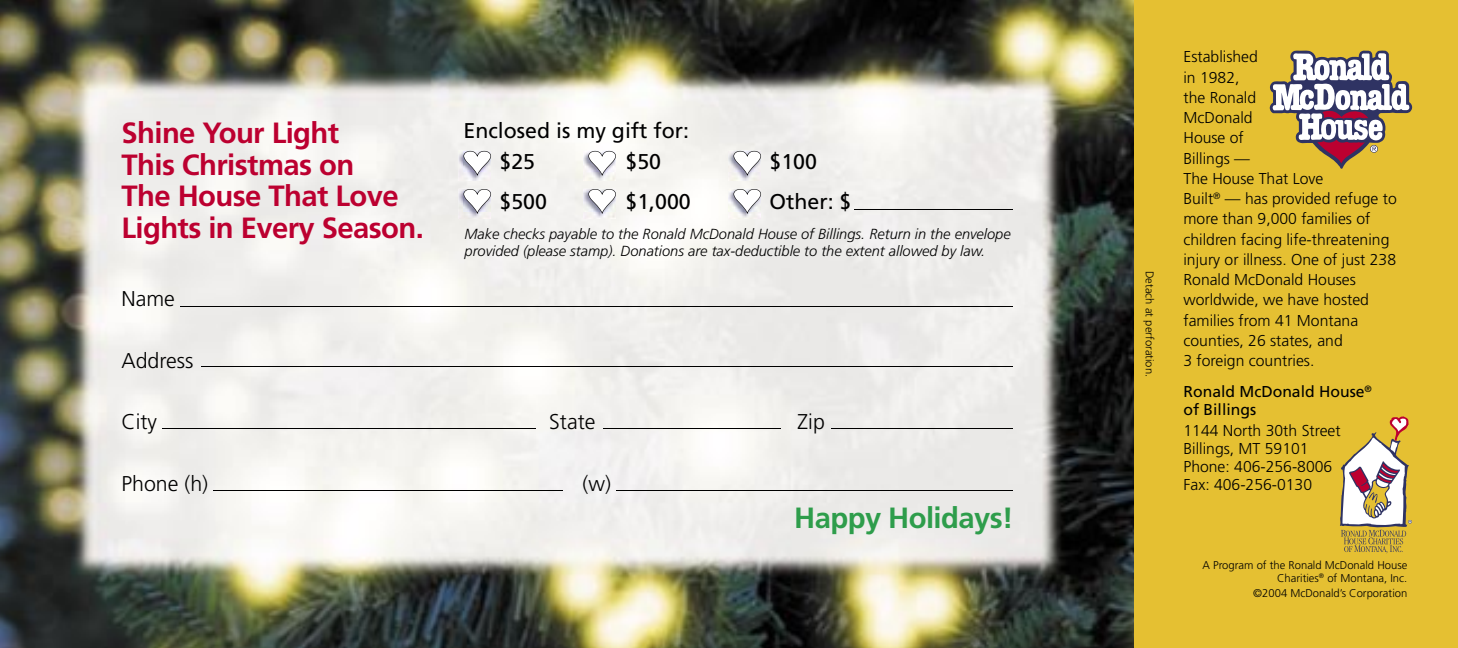
<style>
.page{position:relative;width:1458px;height:648px;background:#fff}
.page>*{position:absolute;margin:0;border:0;box-sizing:border-box;transform-origin:0 0}
.t1{font:700 29.25px/31.5px "Frutiger";letter-spacing:-.02em;color:#bc0030}
.t2{font:700 29.25px "Frutiger";letter-spacing:-.02em;color:#2e9d4b}
.t3{font:21.38px/31.5px "Frutiger";color:#000}
.t4{font:300 21.38px "Frutiger";color:#000}
.t5{font:300 15.75px/20.2px "Frutiger";color:#000}
.t6{font:15.75px/18px "Frutiger";color:#000}
.t7{font:italic 300 14.62px/16.9px "Frutiger";color:#000}
.t8{font:300 11.25px/13.5px "Frutiger";color:#000;text-align:right}
</style>
<div class="page">
<img style="left:0;top:0;width:1134px;height:648px">
<div style="left:1134px;top:0;width:324px;height:648px;background:#e5c032"></div>
<svg style="left:1270px;top:51px;width:142px;height:118px"></svg>
<svg style="left:1340px;top:416px;width:72px;height:137px"></svg>
<img style="left:458px;top:151px;width:33px;height:30px">
<svg style="left:463px;top:151px;width:28px;height:25px"></svg>
<img style="left:583px;top:151px;width:33px;height:30px">
<img style="left:583px;top:152px;width:5px;height:19px">
<svg style="left:588px;top:151px;width:28px;height:25px"></svg>
<img style="left:728px;top:151px;width:33px;height:30px">
<img style="left:728px;top:152px;width:5px;height:19px">
<svg style="left:733px;top:151px;width:28px;height:25px"></svg>
<hr style="left:854px;top:209px;width:158px;height:1px;background:#000">
<img style="left:458px;top:189px;width:33px;height:30px">
<svg style="left:463px;top:189px;width:28px;height:25px"></svg>
<img style="left:583px;top:189px;width:33px;height:30px">
<img style="left:583px;top:191px;width:5px;height:20px">
<svg style="left:588px;top:189px;width:28px;height:25px"></svg>
<img style="left:728px;top:189px;width:33px;height:30px">
<img style="left:728px;top:191px;width:5px;height:20px">
<svg style="left:733px;top:189px;width:28px;height:25px"></svg>
<hr style="left:180px;top:306px;width:832px;height:1px;background:#000">
<hr style="left:201px;top:367px;width:811px;height:1px;background:#000">
<hr style="left:162px;top:428px;width:374px;height:1px;background:#000">
<hr style="left:603px;top:428px;width:178px;height:1px;background:#000">
<hr style="left:831px;top:428px;width:181px;height:1px;background:#000">
<hr style="left:213px;top:490px;width:349px;height:1px;background:#000">
<hr style="left:616px;top:490px;width:396px;height:1px;background:#000">
<h1 class="t1" style="left:122px;top:118px;width:304px">Shine Your Light<br>This Christmas on<br>The House That Love<br>Lights in Every Season.</h1>
<h2 class="t4" style="left:122px;top:286px;width:55px">Name</h2>
<h2 class="t4" style="left:122px;top:348px;width:74px">Address</h2>
<h2 class="t3" style="left:499px;top:114px;width:191px;text-indent:-36px">Enclosed is my gift for: $25</h2>
<h2 class="t3" style="left:626px;top:146px;width:37px">$50</h2>
<h2 class="t3" style="left:770px;top:146px;width:49px">$100</h2>
<h2 class="t3" style="left:499px;top:186px;width:49px">$500</h2>
<h2 class="t3" style="left:626px;top:186px;width:67px">$1,000</h2>
<h2 class="t3" style="left:770px;top:186px;width:83px">Other: $</h2>
<p class="t7" style="left:465px;top:226px;width:548px">Make checks payable to the Ronald McDonald House of Billings. Return in the envelope provided (please stamp). Donations are tax-deductible to the extent allowed by law.</p>
<h2 class="t4" style="left:122px;top:410px;width:37px">City</h2>
<h2 class="t4" style="left:549px;top:410px;width:48px">State</h2>
<h2 class="t4" style="left:798px;top:410px;width:29px">Zip</h2>
<h2 class="t4" style="left:122px;top:472px;width:88px">Phone (h)</h2>
<h2 class="t4" style="left:583px;top:472px;width:30px">(w)</h2>
<h1 class="t2" style="left:794px;top:500px;width:221px">Happy Holidays!</h1>
<p class="t8" style="left:1156px;top:271px;width:108px;rotate:90deg">Detach at perforation.</p>
<p class="t5" style="left:1184px;top:47px;width:215px">Established<br>in 1982,<br>the Ronald<br>McDonald<br>House of<br>Billings —<br>The House That Love<br>Built<sup>®</sup> — has provided refuge to more than 9,000 families of children facing life-threatening injury or illness. One of just 238<br>Ronald McDonald Houses worldwide, we have hosted families from 41 Montana counties, 26 states, and<br>3 foreign countries.</p>
<p class="t6" style="left:1184px;top:383px;width:190px">Ronald McDonald House<sup>® </sup>of Billings</p>
<p class="t5" style="left:1184px;top:422px;width:159px;line-height:18px">1144 North 30th Street<br>Billings, MT 59101<br>Phone: 406-256-8006<br>Fax: 406-256-0130</p>
<p class="t8" style="left:1203px;top:558px;width:206px">A Program of the Ronald McDonald House<br>Charities<sup>®</sup> of Montana, Inc.</p>
<p class="t8" style="left:1253px;top:587px;width:156px">©2004 McDonald’s Corporation</p>
</div>
